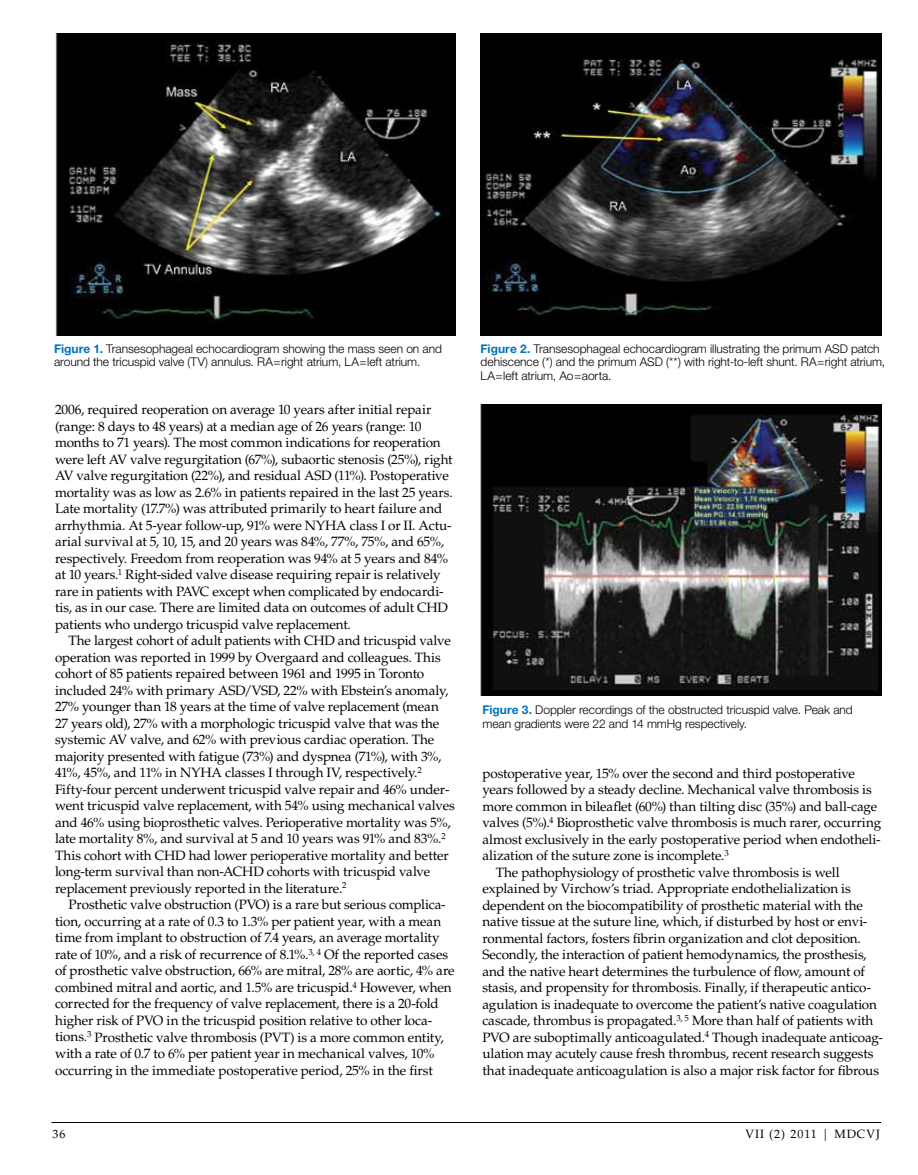
<style>
.page{position:relative;width:918px;height:1175px;background:#fff}
.page>*{position:absolute;margin:0;border:0;box-sizing:border-box;transform-origin:0 0}
.t1{font:13.5px/16.5px "Palatino LT Std";letter-spacing:-.015em;color:#000}
.t2{font:300 12px/13.5px "Helvetica Neue";letter-spacing:-.005em;color:#000}
.t3{font:12px "Palatino LT Std";letter-spacing:.08em;color:#000}
.s1{font-weight:700;color:#0072bc}
</style>
<div class="page">
<hr style="left:51px;top:1122px;width:830px;height:1px;background:#000">
<img style="left:55px;top:34px;width:401px;height:301px">
<img style="left:481px;top:34px;width:401px;height:301px">
<img style="left:481px;top:404px;width:401px;height:292px">
<p class="t2" style="left:54px;top:341px;width:390px"><span class="s1">Figure 1.</span> Transesophageal echocardiogram showing the mass seen on and around the tricuspid valve (TV) annulus. RA=right atrium, LA=left atrium.</p>
<p class="t2" style="left:481px;top:341px;width:406px"><span class="s1">Figure 2.</span> Transesophageal echocardiogram illustrating the primum ASD patch dehiscence (*) and the primum ASD (**) with right-to-left shunt. RA=right atrium,<br>LA=left atrium, Ao=aorta.</p>
<p class="t1" style="left:55px;top:401px;width:399px">2006, required reoperation on average 10 years after initial repair (range: 8 days to 48 years) at a median age of 26 years (range: 10 months to 71 years). The most common indications for reoperation were left AV valve regurgitation (67%), subaortic stenosis (25%), right AV valve regurgitation (22%), and residual ASD (11%). Postoperative mortality was as low as 2.6% in patients repaired in the last 25 years.<br>Late mortality (17.7%) was attributed primarily to heart failure and arrhythmia. At 5-year follow-up, 91% were NYHA class I or II. Actu&shy;arial survival at 5, 10, 15, and 20 years was 84%, 77%, 75%, and 65%, respectively. Freedom from reoperation was 94% at 5 years and 84% at 10 years.<sup>1</sup> Right-sided valve disease requiring repair is relatively rare in patients with PAVC except when complicated by endocardi&shy;tis, as in our case. There are limited data on outcomes of adult CHD patients who undergo tricuspid valve replacement.</p>
<p class="t1" style="left:55px;top:632px;width:401px;text-indent:14px">The largest cohort of adult patients with CHD and tricuspid valve operation was reported in 1999 by Overgaard and colleagues. This cohort of 85 patients repaired between 1961 and 1995 in Toronto included 24% with primary ASD/VSD, 22% with Ebstein’s anomaly, 27% younger than 18 years at the time of valve replacement (mean 27 years old), 27% with a morphologic tricuspid valve that was the systemic AV valve, and 62% with previous cardiac operation. The majority presented with fatigue (73%) and dyspnea (71%), with 3%, 41%, 45%, and 11% in NYHA classes I through IV, respectively.<sup>2<br></sup>Fifty-four percent underwent tricuspid valve repair and 46% under&shy;went tricuspid valve replacement, with 54% using mechanical valves and 46% using bioprosthetic valves. Perioperative mortality was 5%, late mortality 8%, and survival at 5 and 10 years was 91% and 83%.<sup>2<br></sup>This cohort with CHD had lower perioperative mortality and better long-term survival than non-ACHD cohorts with tricuspid valve replacement previously reported in the literature.<sup>2</sup></p>
<p class="t1" style="left:55px;top:896px;width:401px;text-indent:14px">Prosthetic valve obstruction (PVO) is a rare but serious complica&shy;tion, occurring at a rate of 0.3 to 1.3% per patient year, with a mean time from implant to obstruction of 7.4 years, an average mortality rate of 10%, and a risk of recurrence of 8.1%.<sup>3,</sup> <sup>4</sup> Of the reported cases of prosthetic valve obstruction, 66% are mitral, 28% are aortic, 4% are combined mitral and aortic, and 1.5% are tricuspid.<sup>4</sup> However, when corrected for the frequency of valve replacement, there is a 20-fold higher risk of PVO in the tricuspid position relative to other loca&shy;tions.<sup>3</sup> Prosthetic valve thrombosis (PVT) is a more common entity, with a rate of 0.7 to 6% per patient year in mechanical valves, 10% occurring in the immediate postoperative period, 25% in the first</p>
<p class="t2" style="left:482px;top:702px;width:372px"><span class="s1">Figure 3.</span> Doppler recordings of the obstructed tricuspid valve. Peak and mean gradients were 22 and 14 mmHg respectively.</p>
<p class="t1" style="left:482px;top:765px;width:374px">postoperative year, 15% over the second and third postoperative</p>
<p class="t1" style="left:482px;top:781px;width:391px">years followed by a steady decline. Mechanical valve thrombosis is</p>
<p class="t1" style="left:482px;top:798px;width:396px">more common in bileaflet (60%) than tilting disc (35%) and ball-cage</p>
<p class="t1" style="left:482px;top:814px;width:400px">valves (5%).<sup>4</sup> Bioprosthetic valve thrombosis is much rarer, occurring</p>
<p class="t1" style="left:482px;top:831px;width:400px">almost exclusively in the early postoperative period when endotheli-</p>
<p class="t1" style="left:482px;top:847px;width:248px">alization of the suture zone is incomplete.<sup>3</sup></p>
<p class="t1" style="left:496px;top:864px;width:345px">The pathophysiology of prosthetic valve thrombosis is well</p>
<p class="t1" style="left:482px;top:880px;width:370px">explained by Virchow’s triad. Appropriate endothelialization is</p>
<p class="t1" style="left:482px;top:897px;width:382px">dependent on the biocompatibility of prosthetic material with the</p>
<p class="t1" style="left:482px;top:913px;width:387px">native tissue at the suture line, which, if disturbed by host or envi-</p>
<p class="t1" style="left:482px;top:930px;width:380px">ronmental factors, fosters fibrin organization and clot deposition.</p>
<p class="t1" style="left:482px;top:946px;width:386px">Secondly, the interaction of patient hemodynamics, the prosthesis,</p>
<p class="t1" style="left:482px;top:963px;width:384px">and the native heart determines the turbulence of flow, amount of</p>
<p class="t1" style="left:482px;top:979px;width:391px">stasis, and propensity for thrombosis. Finally, if therapeutic antico-</p>
<p class="t1" style="left:482px;top:996px;width:396px">agulation is inadequate to overcome the patient’s native coagulation</p>
<p class="t1" style="left:482px;top:1012px;width:393px">cascade, thrombus is propagated.<sup>3,</sup> <sup>5</sup> More than half of patients with</p>
<p class="t1" style="left:482px;top:1029px;width:402px">PVO are suboptimally anticoagulated.<sup>4</sup> Though inadequate anticoag-</p>
<p class="t1" style="left:482px;top:1045px;width:393px">ulation may acutely cause fresh thrombus, recent research suggests</p>
<p class="t1" style="left:482px;top:1062px;width:398px">that inadequate anticoagulation is also a major risk factor for fibrous</p>
<p class="t3" style="left:53px;top:1127px;width:14px">36</p>
<p class="t3" style="left:745px;top:1127px;width:136px">VII (2) 2011 | MDCVJ</p>
</div>
